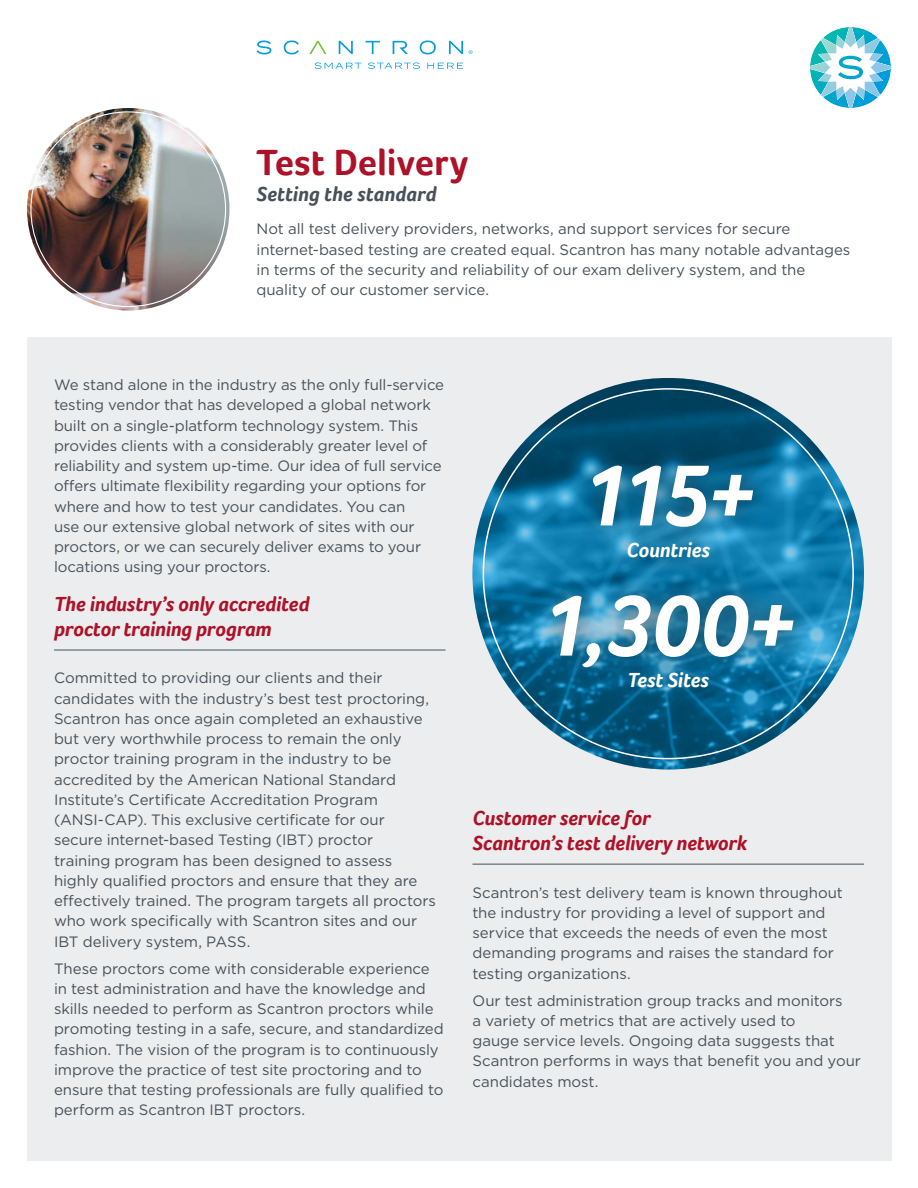
<style>
.page{position:relative;width:918px;height:1188px;background:#fff}
.page>*{position:absolute;margin:0;border:0;box-sizing:border-box;transform-origin:0 0}
.t1{font:italic 700 90px "Foco";letter-spacing:-.06em;color:#fff}
.t2{font:700 37.5px "Foco";color:#ad1229}
.t3{font:italic 700 21px/25.2px "Foco";letter-spacing:-.01em;color:#ad1229}
.t4{font:italic 700 21px "Foco";color:#475159}
.t5{font:italic 700 21px "Foco";letter-spacing:-.01em;color:#fff}
.t6{font:15px/20.2px "Gotham";letter-spacing:-.005em;color:#475159}
</style>
<div class="page">
<img style="left:810px;top:27px;width:81px;height:81px">
<img style="left:821px;top:81px;width:16px;height:16px">
<img style="left:810px;top:62px;width:15px;height:11px">
<img style="left:845px;top:93px;width:11px;height:15px">
<img style="left:821px;top:38px;width:16px;height:16px">
<img style="left:864px;top:38px;width:16px;height:16px">
<img style="left:845px;top:27px;width:11px;height:15px">
<img style="left:864px;top:81px;width:16px;height:16px">
<img style="left:876px;top:62px;width:15px;height:11px">
<img style="left:837px;top:35px;width:8px;height:7px">
<img style="left:818px;top:54px;width:7px;height:8px">
<img style="left:856px;top:35px;width:8px;height:7px">
<img style="left:876px;top:54px;width:7px;height:8px">
<img style="left:837px;top:93px;width:8px;height:7px">
<img style="left:818px;top:73px;width:7px;height:8px">
<img style="left:856px;top:93px;width:8px;height:7px">
<img style="left:876px;top:73px;width:7px;height:8px">
<svg style="left:825px;top:42px;width:51px;height:51px"></svg>
<svg style="left:257px;top:40px;width:206px;height:14px"></svg>
<svg style="left:315px;top:63px;width:148px;height:6px"></svg>
<svg style="left:469px;top:50px;width:3px;height:4px"></svg>
<div style="left:27px;top:337px;width:864px;height:824px;background:#ecedee"></div>
<hr style="left:54px;top:650px;width:392px;height:1px;background:#475159">
<hr style="left:473px;top:864px;width:391px;height:1px;background:#475159">
<svg style="left:473px;top:378px;width:391px;height:391px;background:#12688f"></svg>
<div style="left:531px;top:443px;width:283px;height:266px;background:#221f1f;opacity:.6"></div>
<img style="left:27px;top:108px;width:203px;height:202px;border-radius:101px">
<h2 class="t2" style="left:256px;top:147px;width:213px">Test Delivery</h2>
<h3 class="t4" style="left:256px;top:185px;width:182px">Setting the standard</h3>
<p class="t6" style="left:256px;top:220px;width:595px">Not all test delivery providers, networks, and support services for secure internet-based testing are created equal. Scantron has many notable advantages in terms of the security and reliability of our exam delivery system, and the quality of our customer service.</p>
<p class="t6" style="left:54px;top:375px;width:392px">We stand alone in the industry as the only full-service testing vendor that has developed a global network built on a single-platform technology system. This provides clients with a considerably greater level of reliability and system up-time. Our idea of full service offers ultimate flexibility regarding your options for where and how to test your candidates. You can<br>use our extensive global network of sites with our proctors, or we can securely deliver exams to your locations using your proctors.</p>
<h3 class="t3" style="left:54px;top:593px;width:257px">The industry’s only accredited proctor training program</h3>
<p class="t6" style="left:54px;top:669px;width:384px">Committed to providing our clients and their candidates with the industry’s best test proctoring, Scantron has once again completed an exhaustive but very worthwhile process to remain the only proctor training program in the industry to be accredited by the American National Standard Institute’s Certificate Accreditation Program (ANSI-CAP). This exclusive certificate for our secure internet-based Testing (IBT) proctor<br>training program has been designed to assess highly qualified proctors and ensure that they are effectively trained. The program targets all proctors who work specifically with Scantron sites and our IBT delivery system, PASS.</p>
<p class="t6" style="left:54px;top:959px;width:391px">These proctors come with considerable experience in test administration and have the knowledge and skills needed to perform as Scantron proctors while promoting testing in a safe, secure, and standardized fashion. The vision of the program is to continuously improve the practice of test site proctoring and to ensure that testing professionals are fully qualified to perform as Scantron IBT proctors.</p>
<h1 class="t1" style="left:581px;top:458px;width:176px">115+</h1>
<h3 class="t5" style="left:627px;top:542px;width:85px">Countries</h3>
<h1 class="t1" style="left:540px;top:588px;width:257px">1,300+</h1>
<h3 class="t5" style="left:628px;top:671px;width:83px">Test Sites</h3>
<h3 class="t3" style="left:472px;top:807px;width:276px">Customer service for<br>Scantron’s test delivery network</h3>
<p class="t6" style="left:472px;top:883px;width:372px">Scantron’s test delivery team is known throughout the industry for providing a level of support and service that exceeds the needs of even the most demanding programs and raises the standard for testing organizations.</p>
<p class="t6" style="left:472px;top:991px;width:390px">Our test administration group tracks and monitors<br>a variety of metrics that are actively used to<br>gauge service levels. Ongoing data suggests that Scantron performs in ways that benefit you and your candidates most.</p>
</div>
